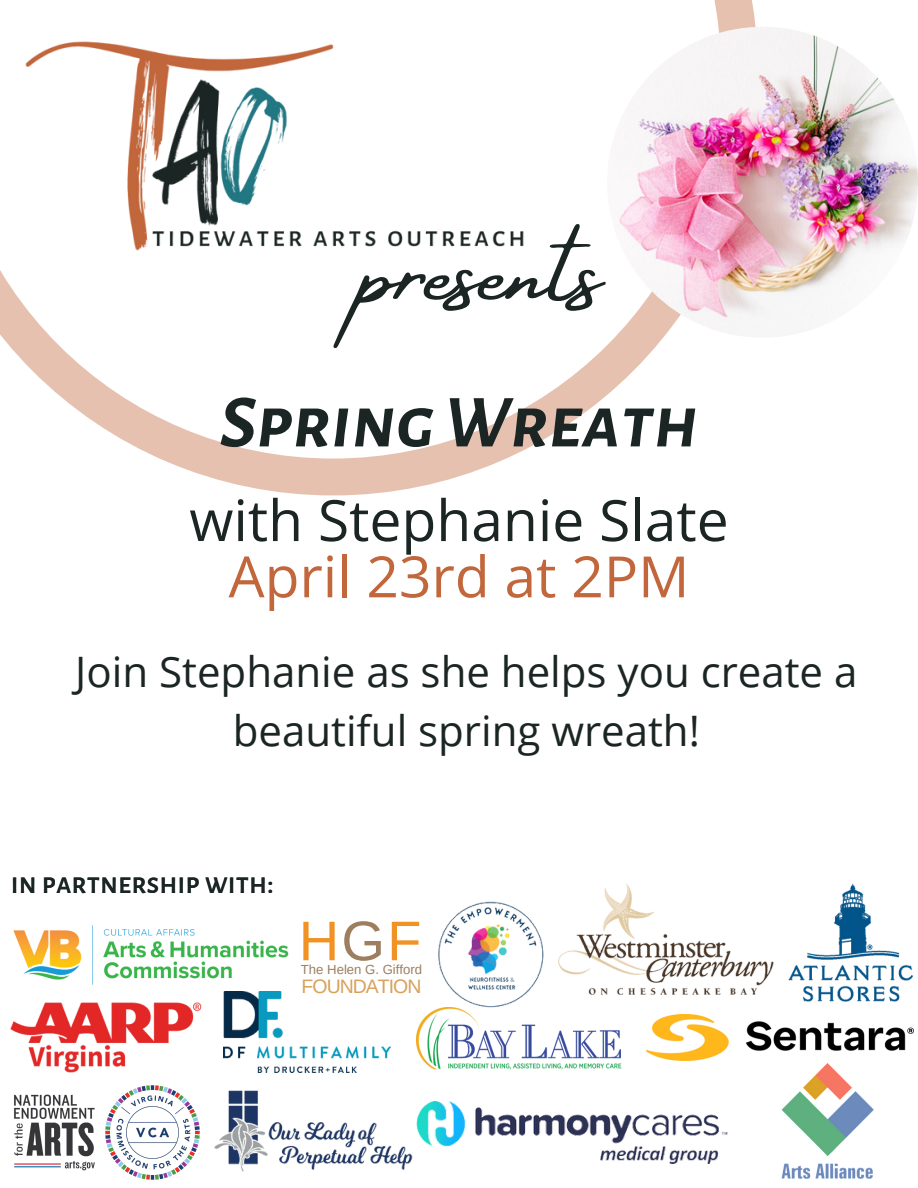
<style>
.page{position:relative;width:918px;height:1188px;background:#fff}
.page>*{position:absolute;margin:0;border:0;box-sizing:border-box;transform-origin:0 0}
.t1{font:108px "Amsterdam Four";color:#1b2524}
.t2{font:italic 700 75px "Alegreya Sans SC";color:#1b2524}
.t3{font:57px/56.2px "Open Sans";color:#1b2524;text-align:center}
.t4{font:55.95px "Arimo";color:#f09224}
.t5{font:42px/58.5px "Open Sans";color:#1b2524;text-align:center}
.t6{font:500 30px "Alegreya Sans SC";color:#1b2524}
.t7{font:19.5px "Arimo";letter-spacing:-.05em;color:#d7a25c}
.t8{font:13.2px "Arimo";color:#9d7e5e}
.s1{color:#c2663b}
.s2{color:#9d7e5e}
</style>
<div class="page">
<img style="left:14px;top:1094px;width:81px;height:77px">
<img style="left:214px;top:1090px;width:199px;height:82px">
<img style="left:248px;top:1020px;width:143px;height:53px">
<img style="left:781px;top:1063px;width:93px;height:116px">
<img style="left:105px;top:1085px;width:95px;height:95px">
<img style="left:416px;top:1008px;width:205px;height:62px">
<img style="left:438px;top:901px;width:81px;height:107px">
<img style="left:13px;top:925px;width:276px;height:95px">
<img style="left:11px;top:1003px;width:237px;height:70px">
<img style="left:647px;top:1015px;width:266px;height:46px">
<img style="left:519px;top:884px;width:254px;height:129px">
<img style="left:416px;top:1101px;width:312px;height:62px">
<img style="left:773px;top:883px;width:140px;height:119px">
<svg style="left:0;top:0;width:756px;height:495px"></svg>
<img style="left:11px;top:30px;width:519px;height:230px">
<img style="left:607px;top:27px;width:311px;height:311px;border-radius:50%">
<p class="t1" style="left:361px;top:211px;width:243px">presents</p>
<p class="t2" style="left:220px;top:386px;width:480px">SpringWreath</p>
<p class="t3" style="left:189px;top:491px;width:541px">with Stephanie Slate<br><span class="s1">April 23rd at 2PM</span></p>
<p class="t5" style="left:75px;top:642px;width:784px">Join Stephanie as she helps you create a beautiful spring wreath!</p>
<p class="t6" style="left:11px;top:869px;width:265px">in partnership with:</p>
<h3 class="t4" style="left:299px;top:910px;width:124px">H<span class="s2">G</span>F</h3>
<p class="t8" style="left:301px;top:962px;width:123px">The Helen G. Gifford</p>
<p class="t7" style="left:302px;top:975px;width:121px">FOUNDATION</p>
</div>
